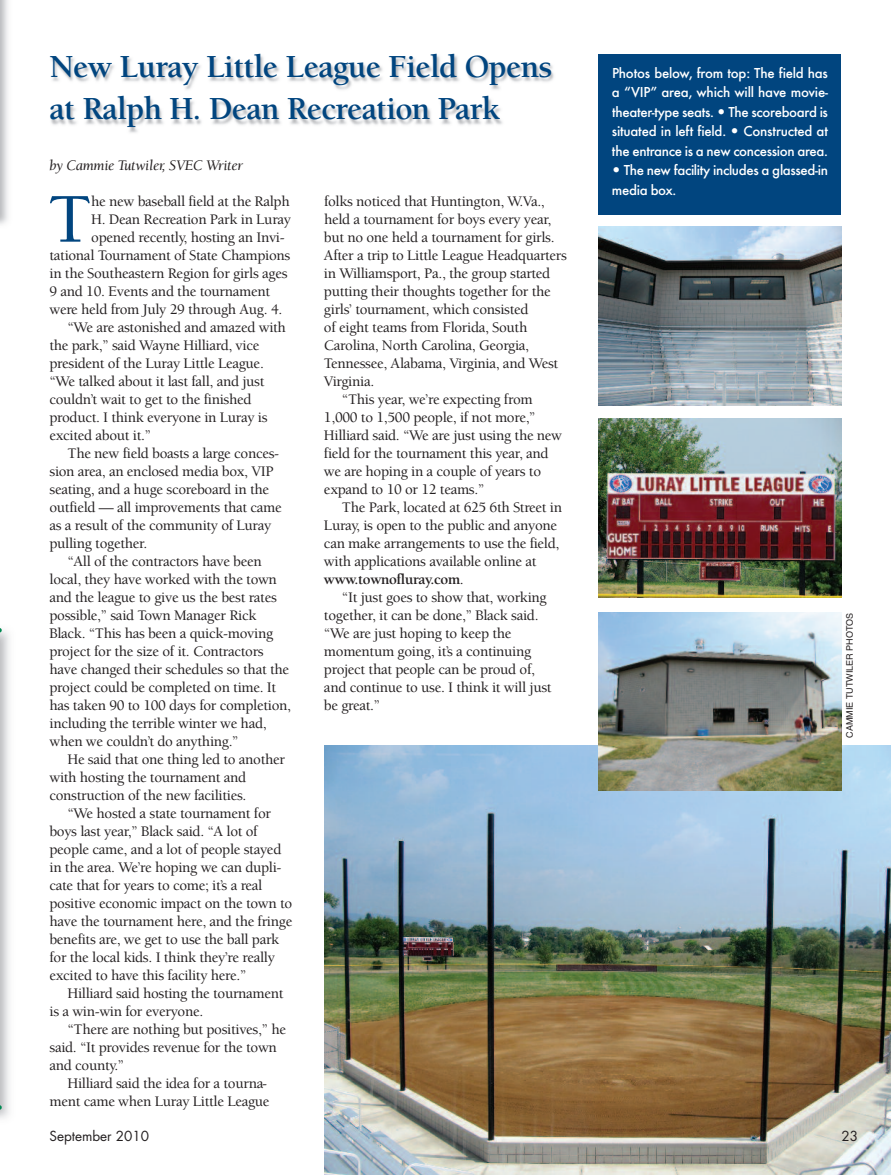
<style>
.page{position:relative;width:891px;height:1175px;background:#fff}
.page>*{position:absolute;margin:0;border:0;box-sizing:border-box;transform-origin:0 0}
.t1{font:500 71.7px "Berkeley";color:#01457f}
.t2{font:700 33px/42px "Berkeley";letter-spacing:-.02em;color:#01457f}
.t3{font:500 15px "Berkeley";letter-spacing:-.02em;color:#231f20}
.t4{font:500 15px/19.5px "Futura T";letter-spacing:-.025em;color:#fff;text-align:justify}
.t5{font:italic 15px "Berkeley";letter-spacing:-.02em;color:#231f20}
.t6{font:700 15px "Berkeley";letter-spacing:-.02em;color:#231f20}
.t7{font:13.5px "Futura Std";color:#231f20}
.t8{font:9px "Helvetica";color:#231f20}
.s1{font-weight:500}
.s2{font-family:"Goudy Std";font-weight:700}
</style>
<div class="page">
<img style="left:324px;top:746px;width:567px;height:428px">
<img style="left:51px;top:56px;width:503px;height:77px">
<img style="left:598px;top:612px;width:243px;height:178px">
<img style="left:599px;top:418px;width:242px;height:179px">
<img style="left:599px;top:226px;width:242px;height:179px">
<div style="left:598px;top:54px;width:244px;height:160px;background:#01457f"></div>
<h2 class="t2" style="left:50px;top:49px;width:504px">New Luray Little League Field Opens at Ralph H. Dean Recreation Park</h2>
<p class="t5" style="left:50px;top:159px;width:195px">by Cammie Tutwiler, SVEC Writer</p>
<h1 class="t1" style="left:48px;top:191px;width:45px">T</h1>
<p class="t3" style="left:91px;top:195px;width:200px">he new baseball field at the Ralph</p>
<p class="t3" style="left:324px;top:195px;width:222px">folks noticed that Huntington, W.Va.,</p>
<p class="t3" style="left:324px;top:213px;width:229px">held a tournament for boys every year,</p>
<p class="t3" style="left:324px;top:231px;width:232px">but no one held a tournament for girls.</p>
<p class="t3" style="left:324px;top:249px;width:244px">After a trip to Little League Headquarters</p>
<p class="t3" style="left:324px;top:267px;width:228px">in Williamsport, Pa., the group started</p>
<p class="t3" style="left:324px;top:285px;width:228px">putting their thoughts together for the</p>
<p class="t3" style="left:324px;top:303px;width:206px">girls’ tournament, which consisted</p>
<p class="t3" style="left:324px;top:321px;width:205px">of eight teams from Florida, South</p>
<p class="t3" style="left:324px;top:339px;width:207px">Carolina, North Carolina, Georgia,</p>
<p class="t3" style="left:324px;top:357px;width:236px">Tennessee, Alabama, Virginia, and West</p>
<p class="t3" style="left:324px;top:375px;width:52px">Virginia.</p>
<p class="t3" style="left:342px;top:393px;width:192px">“This year, we’re expecting from</p>
<p class="t3" style="left:324px;top:411px;width:213px">1,000 to 1,500 people, if not more,”</p>
<p class="t3" style="left:324px;top:429px;width:240px">Hilliard said. “We are just using the new</p>
<p class="t3" style="left:324px;top:447px;width:226px">field for the tournament this year, and</p>
<p class="t3" style="left:324px;top:465px;width:219px">we are hoping in a couple of years to</p>
<p class="t3" style="left:324px;top:483px;width:162px">expand to 10 or 12 teams.”</p>
<p class="t3" style="left:342px;top:501px;width:222px">The Park, located at 625 6th Street in</p>
<p class="t3" style="left:324px;top:519px;width:235px">Luray, is open to the public and anyone</p>
<p class="t3" style="left:324px;top:537px;width:237px">can make arrangements to use the field,</p>
<p class="t3" style="left:324px;top:555px;width:214px">with applications available online at</p>
<p class="t6" style="left:324px;top:573px;width:141px">www.townofluray.com<span class="s1">.</span></p>
<p class="t3" style="left:342px;top:591px;width:206px">“It just goes to show that, working</p>
<p class="t3" style="left:324px;top:609px;width:216px">together, it can be done,” Black said.</p>
<p class="t3" style="left:324px;top:627px;width:189px">“We are just hoping to keep the</p>
<p class="t3" style="left:324px;top:645px;width:209px">momentum going, it’s a continuing</p>
<p class="t3" style="left:324px;top:663px;width:213px">project that people can be proud of,</p>
<p class="t3" style="left:324px;top:681px;width:229px">and continue to use. I think it will just</p>
<p class="t3" style="left:324px;top:699px;width:58px">be great.”</p>
<p class="t3" style="left:91px;top:213px;width:201px">H. Dean Recreation Park in Luray</p>
<p class="t3" style="left:91px;top:231px;width:195px">opened recently, hosting an Invi-</p>
<p class="t3" style="left:50px;top:249px;width:242px">tational Tournament of State Champions</p>
<p class="t3" style="left:50px;top:267px;width:240px">in the Southeastern Region for girls ages</p>
<p class="t3" style="left:50px;top:285px;width:222px">9 and 10. Events and the tournament</p>
<p class="t3" style="left:50px;top:303px;width:234px">were held from July 29 through Aug. 4.</p>
<p class="t3" style="left:68px;top:321px;width:220px">“We are astonished and amazed with</p>
<p class="t3" style="left:50px;top:339px;width:211px">the park,” said Wayne Hilliard, vice</p>
<p class="t3" style="left:50px;top:357px;width:216px">president of the Luray Little League.</p>
<p class="t3" style="left:50px;top:375px;width:216px">“We talked about it last fall, and just</p>
<p class="t3" style="left:49px;top:393px;width:204px">couldn’t wait to get to the finished</p>
<p class="t3" style="left:50px;top:411px;width:220px">product. I think everyone in Luray is</p>
<p class="t3" style="left:50px;top:429px;width:103px">excited about it.”</p>
<p class="t3" style="left:68px;top:447px;width:213px">The new field boasts a large conces-</p>
<p class="t3" style="left:50px;top:465px;width:226px">sion area, an enclosed media box, VIP</p>
<p class="t3" style="left:50px;top:483px;width:221px">seating, and a huge scoreboard in the</p>
<p class="t3" style="left:50px;top:501px;width:234px">outfield — all improvements that came</p>
<p class="t3" style="left:50px;top:519px;width:223px">as a result of the community of Luray</p>
<p class="t3" style="left:50px;top:537px;width:99px">pulling together.</p>
<p class="t3" style="left:68px;top:555px;width:196px">“All of the contractors have been</p>
<p class="t3" style="left:50px;top:573px;width:229px">local, they have worked with the town</p>
<p class="t3" style="left:50px;top:591px;width:229px">and the league to give us the best rates</p>
<p class="t3" style="left:50px;top:609px;width:208px">possible,” said Town Manager Rick</p>
<p class="t3" style="left:50px;top:627px;width:225px">Black. “This has been a quick-moving</p>
<p class="t3" style="left:50px;top:645px;width:216px">project for the size of it. Contractors</p>
<p class="t3" style="left:50px;top:663px;width:241px">have changed their schedules so that the</p>
<p class="t3" style="left:50px;top:681px;width:228px">project could be completed on time. It</p>
<p class="t3" style="left:50px;top:699px;width:243px">has taken 90 to 100 days for completion,</p>
<p class="t3" style="left:50px;top:717px;width:219px">including the terrible winter we had,</p>
<p class="t3" style="left:50px;top:735px;width:191px">when we couldn’t do anything.”</p>
<p class="t3" style="left:68px;top:753px;width:219px">He said that one thing led to another</p>
<p class="t3" style="left:50px;top:771px;width:198px">with hosting the tournament and</p>
<p class="t3" style="left:50px;top:789px;width:198px">construction of the new facilities.</p>
<p class="t3" style="left:68px;top:807px;width:205px">“We hosted a state tournament for</p>
<p class="t3" style="left:50px;top:825px;width:210px">boys last year,” Black said. “A lot of</p>
<p class="t3" style="left:50px;top:843px;width:233px">people came, and a lot of people stayed</p>
<p class="t3" style="left:50px;top:861px;width:234px">in the area. We’re hoping we can dupli-</p>
<p class="t3" style="left:50px;top:879px;width:214px">cate that for years to come; it’s a real</p>
<p class="t3" style="left:50px;top:897px;width:244px">positive economic impact on the town to</p>
<p class="t3" style="left:50px;top:915px;width:244px">have the tournament here, and the fringe</p>
<p class="t3" style="left:50px;top:933px;width:231px">benefits are, we get to use the ball park</p>
<p class="t3" style="left:50px;top:951px;width:227px">for the local kids. I think they’re really</p>
<p class="t3" style="left:50px;top:969px;width:198px">excited to have this facility here.”</p>
<p class="t3" style="left:68px;top:987px;width:218px">Hilliard said hosting the tournament</p>
<p class="t3" style="left:50px;top:1005px;width:155px">is a win-win for everyone.</p>
<p class="t3" style="left:68px;top:1023px;width:220px">“There are nothing but positives,” he</p>
<p class="t3" style="left:50px;top:1041px;width:229px">said. “It provides revenue for the town</p>
<p class="t3" style="left:50px;top:1059px;width:76px">and county.”</p>
<p class="t3" style="left:68px;top:1077px;width:201px">Hilliard said the idea for a tourna-</p>
<p class="t3" style="left:50px;top:1095px;width:222px">ment came when Luray Little League</p>
<p class="t4" style="left:612px;top:63px;width:218px">Photos below, from top: The field has a “VIP” area, which will have movie&shy;theater-type seats. <span class="s2">•</span> The scoreboard is situated in left field. <span class="s2">•</span> Constructed at the entrance is a new concession area.</p>
<p class="t4" style="left:612px;top:160px;width:217px"><span class="s2">•</span> The new facility includes a glassed-in media box.</p>
<p class="t8" style="left:844px;top:737px;width:126px;rotate:-90deg">CAMMIE TUTWILER PHOTOS</p>
<p class="t7" style="left:50px;top:1129px;width:101px">September 2010</p>
<p class="t7" style="left:842px;top:1129px;width:18px">23</p>
</div>
